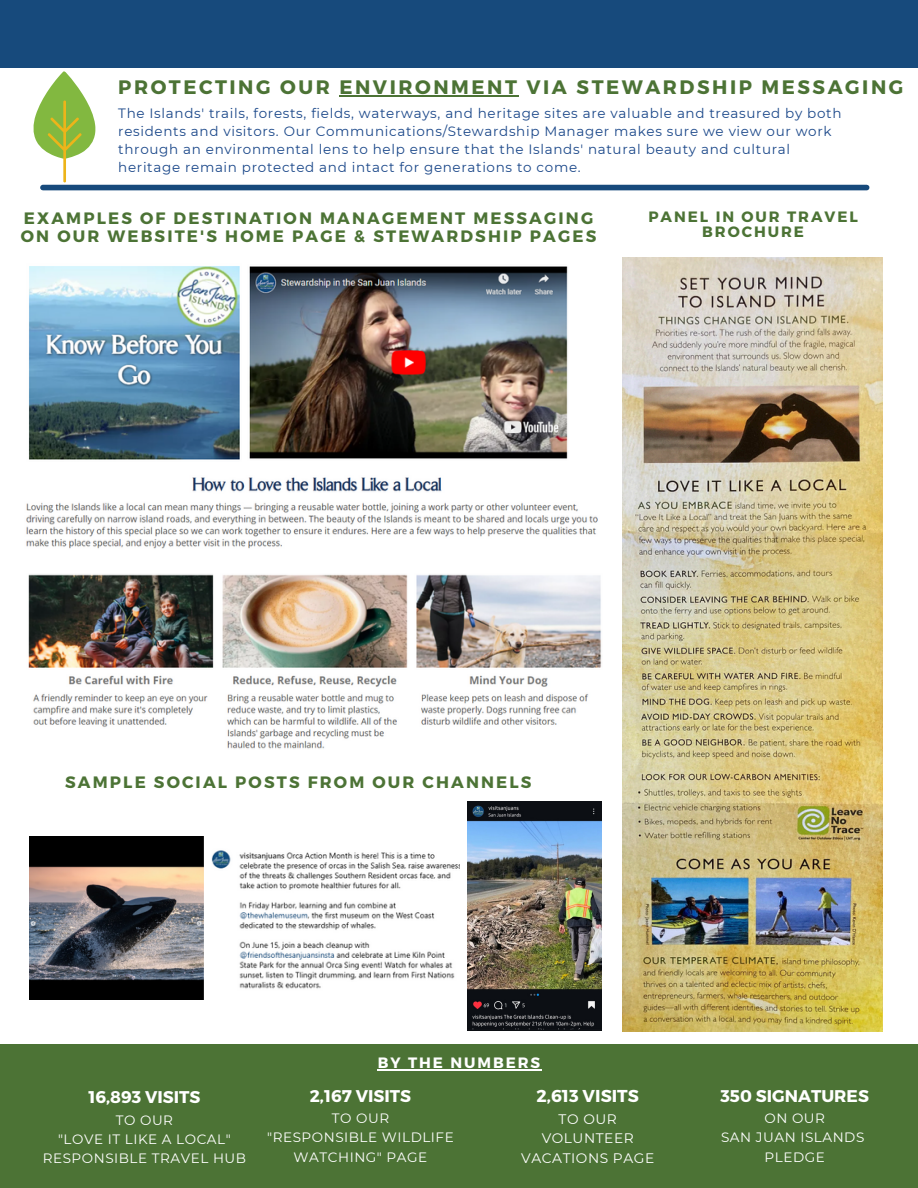
<style>
.page{position:relative;width:918px;height:1188px;background:#fff}
.page>*{position:absolute;margin:0;border:0;box-sizing:border-box;transform-origin:0 0}
.t1{font:700 19.5px "Montserrat";letter-spacing:.13em;color:#4c7335}
.t2{font:700 17.25px "Montserrat";color:#fff}
.t3{font:700 16.95px "Montserrat";color:#fff}
.t4{font:700 16.5px/18px "Montserrat";letter-spacing:.13em;color:#4c7335}
.t5{font:700 15px/15.8px "Montserrat";letter-spacing:.13em;color:#4c7335;text-align:center}
.t6{font:700 15px "Montserrat";letter-spacing:.13em;color:#fff}
.t7{font:13.8px/19.5px "Montserrat";letter-spacing:.04em;color:#fff;text-align:center}
.t8{font:13.5px/18px "Montserrat";letter-spacing:.05em;color:#1a4789}
.t9{font:13.5px/19.2px "Montserrat";letter-spacing:.04em;color:#fff;text-align:center}
</style>
<div class="page">
<div style="left:0;top:0;width:918px;height:68px;background:#174a7c"></div>
<svg style="left:33px;top:71px;width:62px;height:111px"></svg>
<div style="left:43px;top:185px;width:824px;height:5px;background:#174a7c"></div>
<div style="left:0;top:1045px;width:918px;height:143px;background:#4c7335"></div>
<img style="left:623px;top:257px;width:260px;height:774px">
<img style="left:29px;top:266px;width:539px;height:194px">
<img style="left:26px;top:477px;width:572px;height:72px">
<img style="left:28px;top:574px;width:574px;height:175px">
<img style="left:29px;top:836px;width:175px;height:163px">
<img style="left:467px;top:801px;width:134px;height:230px">
<img style="left:212px;top:850px;width:247px;height:139px">
<hr style="left:339px;top:95px;width:180px;height:1px;background:#4c7335">
<hr style="left:378px;top:1069px;width:164px;height:1px;background:#fff">
<p class="t1" style="left:118px;top:74px;width:787px">PROTECTING OUR ENVIRONMENT VIA STEWARDSHIP MESSAGING</p>
<p class="t8" style="left:118px;top:104px;width:725px">The Islands' trails, forests, fields, waterways, and heritage sites are valuable and treasured by both residents and visitors. Our Communications/Stewardship Manager makes sure we view our work through an environmental lens to help ensure that the Islands' natural beauty and cultural heritage remain protected and intact for generations to come.</p>
<h1 class="t4" style="left:21px;top:208px;width:577px">EXAMPLES OF DESTINATION MANAGEMENT MESSAGING<br>ON OUR WEBSITE'S HOME PAGE &amp; STEWARDSHIP PAGES</h1>
<p class="t5" style="left:648px;top:208px;width:211px">PANEL IN OUR TRAVEL<br>BROCHURE</p>
<p class="t4" style="left:65px;top:773px;width:468px">SAMPLE SOCIAL POSTS FROM OUR CHANNELS</p>
<p class="t3" style="left:88px;top:1086px;width:114px">16,893 VISITS</p>
<h2 class="t9" style="left:43px;top:1110px;width:205px">TO OUR<br>"LOVE IT LIKE A LOCAL"<br>RESPONSIBLE TRAVEL HUB</h2>
<h3 class="t6" style="left:378px;top:1053px;width:164px">BY THE NUMBERS</h3>
<p class="t2" style="left:537px;top:1085px;width:104px">2,613 VISITS</p>
<p class="t7" style="left:521px;top:1109px;width:135px">TO OUR<br>VOLUNTEER<br>VACATIONS PAGE</p>
<p class="t3" style="left:310px;top:1085px;width:103px">2,167 VISITS</p>
<p class="t9" style="left:267px;top:1109px;width:188px">TO OUR<br>"RESPONSIBLE WILDLIFE<br>WATCHING" PAGE</p>
<p class="t3" style="left:720px;top:1085px;width:150px">350 SIGNATURES</p>
<h2 class="t9" style="left:721px;top:1109px;width:145px">ON OUR<br>SAN JUAN ISLANDS<br>PLEDGE</h2>
</div>
